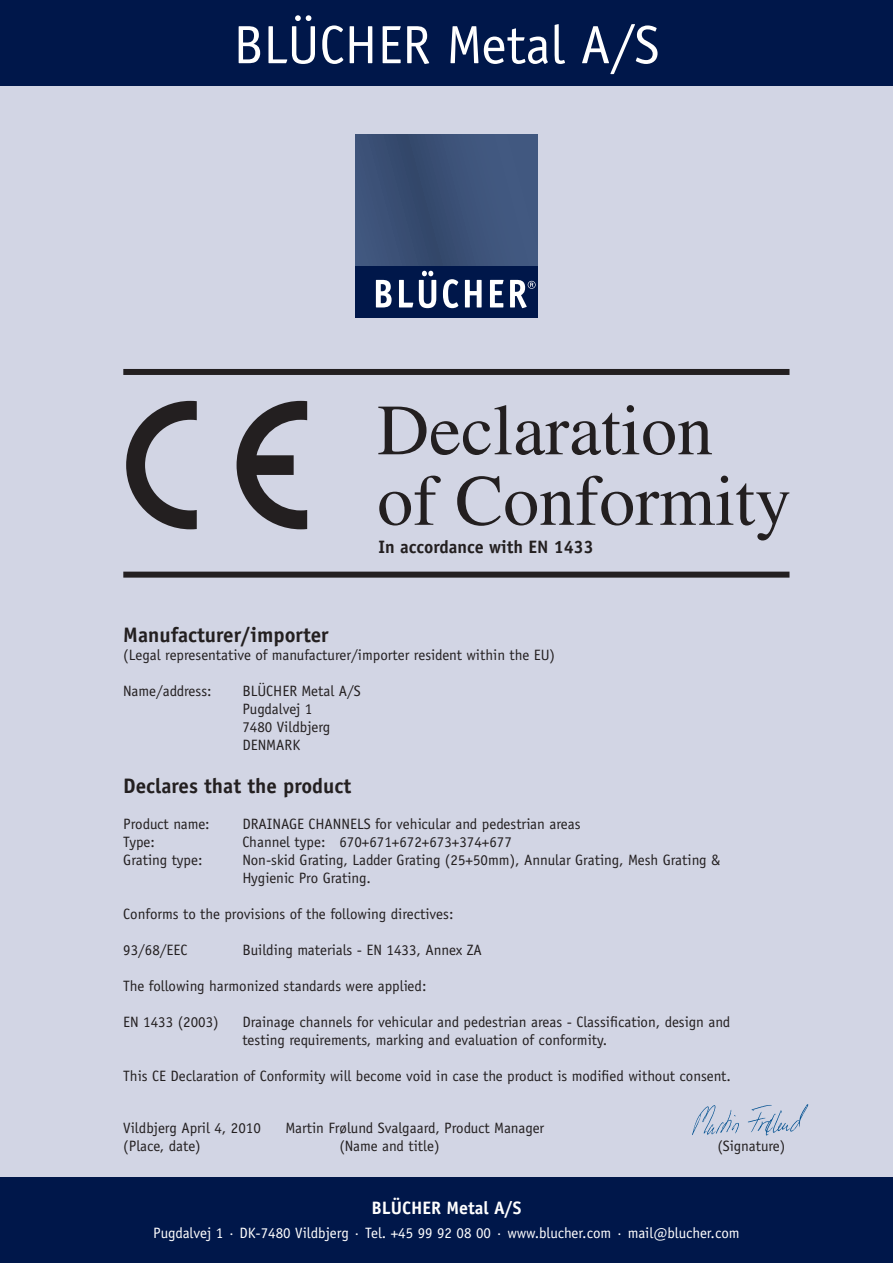
<style>
.page{position:relative;width:893px;height:1263px;background:#d2d5e4}
.page>*{position:absolute;margin:0;border:0;box-sizing:border-box;transform-origin:0 0}
.t1{font:72px "Times";color:#231f20}
.t2{font:54px "Officina Sans";color:#fff}
.t3{font:700 21px "Officina Sans";color:#231f20}
.t4{font:700 18px "Officina Sans";color:#231f20}
.t5{font:700 18px "Officina Sans";color:#fff}
.t6{font:15px "Officina Sans";color:#231f20}
.t7{font:15px "Officina Sans";color:#fff}
.t8{font:15px "Officina Sans";letter-spacing:-.02em;color:#231f20}
</style>
<div class="page">
<div style="left:355px;top:135px;width:183px;height:131px;background:linear-gradient(to right,#374c70,#40577f)"></div>
<div style="left:355px;top:266px;width:183px;height:51px;background:#00174a"></div>
<svg style="left:376px;top:280px;width:16px;height:27px"></svg>
<svg style="left:399px;top:280px;width:14px;height:27px"></svg>
<svg style="left:419px;top:271px;width:17px;height:37px"></svg>
<svg style="left:443px;top:279px;width:15px;height:29px"></svg>
<svg style="left:465px;top:280px;width:17px;height:27px"></svg>
<svg style="left:490px;top:280px;width:13px;height:27px"></svg>
<svg style="left:510px;top:280px;width:26px;height:28px"></svg>
<img style="left:692px;top:1104px;width:117px;height:32px">
<div style="left:0;top:0;width:893px;height:85px;background:#00174a"></div>
<div style="left:0;top:1178px;width:893px;height:85px;background:#00174a"></div>
<svg style="left:126px;top:401px;width:71px;height:128px"></svg>
<svg style="left:237px;top:401px;width:70px;height:128px"></svg>
<div style="left:123px;top:369px;width:666px;height:6px;background:#231f20"></div>
<div style="left:123px;top:572px;width:666px;height:6px;background:#231f20"></div>
<p class="t2" style="left:233px;top:13px;width:428px">BLÜCHER Metal A/S</p>
<p class="t1" style="left:377px;top:390px;width:337px">Declaration</p>
<p class="t1" style="left:377px;top:460px;width:415px">of Conformity</p>
<p class="t4" style="left:378px;top:536px;width:217px">In accordance with EN 1433</p>
<p class="t3" style="left:123px;top:621px;width:207px">Manufacturer/importer</p>
<p class="t6" style="left:123px;top:646px;width:433px">(Legal representative of manufacturer/importer resident within the EU)</p>
<p class="t8" style="left:123px;top:682px;width:90px">Name/address:</p>
<p class="t6" style="left:242px;top:682px;width:120px">BLÜCHER Metal A/S</p>
<p class="t6" style="left:242px;top:700px;width:72px">Pugdalvej 1</p>
<p class="t6" style="left:242px;top:718px;width:90px">7480 Vildbjerg</p>
<p class="t6" style="left:242px;top:736px;width:59px">DENMARK</p>
<p class="t3" style="left:123px;top:773px;width:229px">Declares that the product</p>
<p class="t8" style="left:123px;top:815px;width:88px">Product name:</p>
<p class="t6" style="left:242px;top:815px;width:340px">DRAINAGE CHANNELS for vehicular and pedestrian areas</p>
<p class="t6" style="left:123px;top:833px;width:33px">Type:</p>
<p class="t6" style="left:242px;top:833px;width:271px">Channel type: 670+671+672+673+374+677</p>
<p class="t6" style="left:123px;top:851px;width:81px">Grating type:</p>
<p class="t6" style="left:242px;top:851px;width:479px">Non-skid Grating, Ladder Grating (25+50mm), Annular Grating, Mesh Grating &amp;</p>
<p class="t6" style="left:242px;top:869px;width:130px">Hygienic Pro Grating.</p>
<p class="t6" style="left:123px;top:905px;width:332px">Conforms to the provisions of the following directives:</p>
<p class="t6" style="left:123px;top:941px;width:66px">93/68/EEC</p>
<p class="t6" style="left:242px;top:941px;width:241px">Building materials - EN 1433, Annex ZA</p>
<p class="t6" style="left:123px;top:977px;width:305px">The following harmonized standards were applied:</p>
<p class="t6" style="left:123px;top:1013px;width:97px">EN 1433 (2003)</p>
<p class="t6" style="left:242px;top:1013px;width:489px">Drainage channels for vehicular and pedestrian areas - Classification, design and</p>
<p class="t6" style="left:242px;top:1031px;width:366px">testing requirements, marking and evaluation of conformity.</p>
<p class="t6" style="left:123px;top:1067px;width:609px">This CE Declaration of Conformity will become void in case the product is modified without consent.</p>
<p class="t6" style="left:123px;top:1119px;width:139px">Vildbjerg April 4, 2010</p>
<p class="t6" style="left:285px;top:1119px;width:260px">Martin Frølund Svalgaard, Product Manager</p>
<p class="t6" style="left:123px;top:1137px;width:79px">(Place, date)</p>
<p class="t6" style="left:339px;top:1137px;width:102px">(Name and title)</p>
<p class="t6" style="left:717px;top:1137px;width:70px">(Signature)</p>
<p class="t5" style="left:371px;top:1196px;width:151px">BLÜCHER Metal A/S</p>
<p class="t7" style="left:153px;top:1224px;width:588px">Pugdalvej 1 · DK-7480 Vildbjerg · Tel. +45 99 92 08 00 · www.blucher.com · mail@blucher.com</p>
</div>
